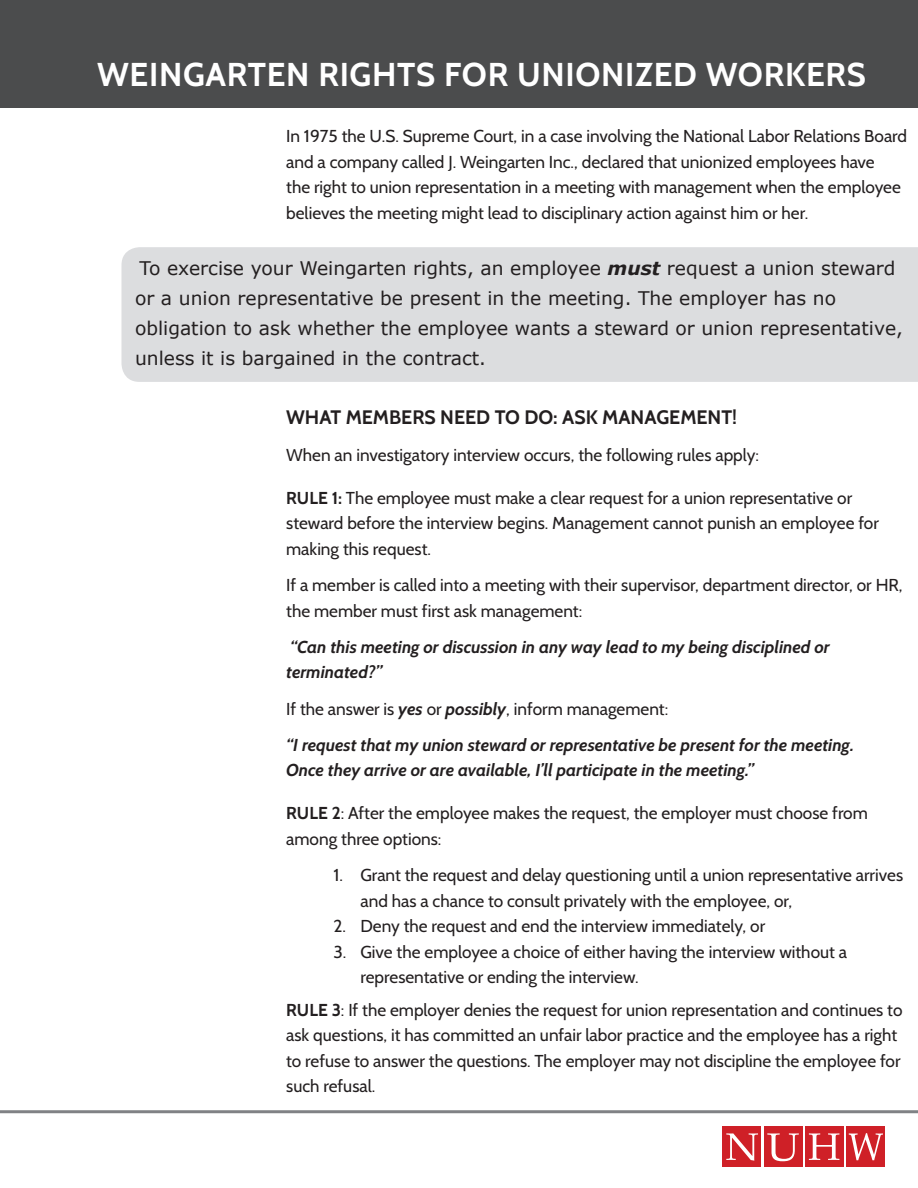
<style>
.page{position:relative;width:918px;height:1188px;background:#fff}
.page>*{position:absolute;margin:0;border:0;box-sizing:border-box;transform-origin:0 0}
.t1{font:700 33px "Cabin";letter-spacing:.02em;color:#fff}
.t2{font:700 19.5px "Cabin";color:#231f20}
.t3{font:18.75px/30px "Verdana";color:#231f20}
.t4{font:17.25px/25.5px "Cabin";color:#231f20}
.t5{font:italic 700 17.25px/25.5px "Cabin";color:#231f20}
.s1{font-weight:700;font-style:italic}
.s2{font-weight:700}
</style>
<div class="page">
<div style="left:0;top:0;width:918px;height:108px;background:#4b4c4d"></div>
<hr style="left:0;top:1110px;width:918px;height:3px;background:#808285">
<div style="left:122px;top:247px;width:796px;height:135px;background:#dcdddf"></div>
<div style="left:846px;top:1127px;width:39px;height:40px;background:#cf2027"></div>
<div style="left:805px;top:1127px;width:39px;height:40px;background:#cf2027"></div>
<div style="left:764px;top:1127px;width:38px;height:40px;background:#cf2027"></div>
<div style="left:723px;top:1127px;width:38px;height:40px;background:#cf2027"></div>
<svg style="left:726px;top:1133px;width:32px;height:28px"></svg>
<svg style="left:767px;top:1133px;width:32px;height:28px"></svg>
<svg style="left:809px;top:1133px;width:30px;height:27px"></svg>
<svg style="left:849px;top:1133px;width:34px;height:27px"></svg>
<p class="t1" style="left:97px;top:54px;width:770px">WEINGARTEN RIGHTS FOR UNIONIZED WORKERS</p>
<p class="t4" style="left:286px;top:123px;width:622px">In 1975 the U.S. Supreme Court, in a case involving the National Labor Relations Board and a company called J. Weingarten Inc., declared that unionized employees have<br>the right to union representation in a meeting with management when the employee believes the meeting might lead to disciplinary action against him or her.</p>
<p class="t3" style="left:135px;top:254px;width:770px">To exercise your Weingarten rights, an employee <span class="s1">must</span> request a union steward or a union representative be present in the meeting. The employer has no obligation to ask whether the employee wants a steward or union representative, unless it is bargained in the contract.</p>
<p class="t2" style="left:286px;top:406px;width:452px">WHAT MEMBERS NEED TO DO: ASK MANAGEMENT!</p>
<p class="t4" style="left:286px;top:442px;width:474px">When an investigatory interview occurs, the following rules apply:</p>
<p class="t4" style="left:286px;top:485px;width:594px"><span class="s2">RULE 1:</span> The employee must make a clear request for a union representative or steward before the interview begins. Management cannot punish an employee for making this request.</p>
<p class="t4" style="left:286px;top:572px;width:618px">If a member is called into a meeting with their supervisor, department director, or HR, the member must first ask management:</p>
<p class="t5" style="left:286px;top:634px;width:545px">“Can this meeting or discussion in any way lead to my being disciplined or terminated?”</p>
<p class="t4" style="left:286px;top:696px;width:384px">If the answer is <span class="s1">yes</span> or <span class="s1">possibly</span>, inform management:</p>
<p class="t5" style="left:286px;top:732px;width:569px">“I request that my union steward or representative be present for the meeting.<br>Once they arrive or are available, I’ll participate in the meeting.”</p>
<p class="t4" style="left:286px;top:801px;width:583px"><span class="s2">RULE 2</span>: After the employee makes the request, the employer must choose from among three options:</p>
<p class="t4" style="left:360px;top:862px;width:544px;text-indent:-27px">1. Grant the request and delay questioning until a union representative arrives and has a chance to consult privately with the employee, or,</p>
<p class="t4" style="left:333px;top:913px;width:433px">2. Deny the request and end the interview immediately, or</p>
<p class="t4" style="left:360px;top:939px;width:488px;text-indent:-27px">3. Give the employee a choice of either having the interview without a representative or ending the interview.</p>
<p class="t4" style="left:286px;top:997px;width:618px"><span class="s2">RULE 3</span>: If the employer denies the request for union representation and continues to ask questions, it has committed an unfair labor practice and the employee has a right to refuse to answer the questions. The employer may not discipline the employee for such refusal.</p>
</div>
